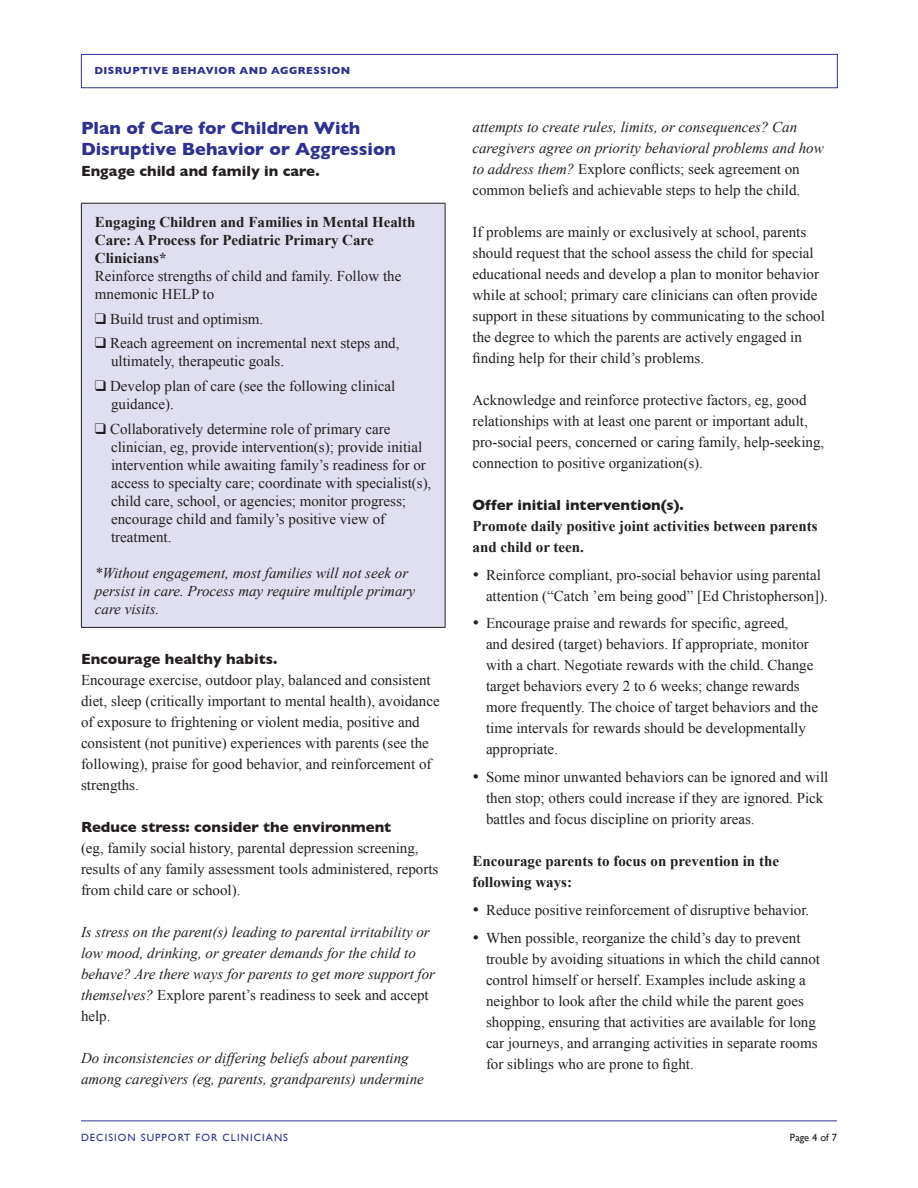
<style>
.page{position:relative;width:918px;height:1188px;background:#fff}
.page>*{position:absolute;margin:0;border:0;box-sizing:border-box;transform-origin:0 0}
.t1{font:700 18px/21px "Gill Sans";color:#2e3092}
.t2{font:15px/21px "Times New Roman";color:#231f20}
.t3{font:italic 15px/21px "Times New Roman";color:#231f20}
.t4{font:700 15px/18px "Times New Roman";color:#231f20}
.t5{font:700 15px "Gill Sans";color:#231f20}
.t6{font:700 10.5px "Gill Sans";letter-spacing:.04em;color:#2e3092}
.t7{font:10.5px "Gill Sans";letter-spacing:.1em;color:#2e3092}
.t8{font:10.5px "Gill Sans";color:#231f20}
.s1{font-style:normal}
</style>
<div class="page">
<div style="left:81px;top:54px;width:757px;height:34px;border:1px solid #2e3092"></div>
<hr style="left:81px;top:1121px;width:756px;height:1px;background:#2e3092">
<div style="left:81px;top:203px;width:364px;height:424px;background:#e0dfef"></div>
<hr style="left:81px;top:203px;width:365px;height:1px;background:#231f20">
<hr style="left:81px;top:204px;width:1px;height:423px;background:#231f20">
<hr style="left:445px;top:204px;width:1px;height:423px;background:#231f20">
<hr style="left:81px;top:627px;width:365px;height:1px;background:#231f20">
<p class="t6" style="left:94px;top:65px;width:257px">DISRUPTIVE BEHAVIOR AND AGGRESSION</p>
<p class="t1" style="left:81px;top:117px;width:317px">Plan of Care for Children With<br>Disruptive Behavior or Aggression</p>
<p class="t5" style="left:81px;top:162px;width:240px">Engage child and family in care.</p>
<p class="t4" style="left:95px;top:212px;width:322px">Engaging Children and Families in Mental Health<br>Care: A Process for Pediatric Primary Care<br>Clinicians*</p>
<p class="t2" style="left:95px;top:267px;width:308px;line-height:18px">Reinforce strengths of child and family. Follow the mnemonic HELP to</p>
<p class="t2" style="left:95px;top:308px;width:170px">❑ Build trust and optimism.</p>
<p class="t2" style="left:111px;top:334px;width:290px;line-height:18px;text-indent:-16px">❑ Reach agreement on incremental next steps and, ultimately, therapeutic goals.</p>
<p class="t2" style="left:111px;top:377px;width:286px;line-height:18px;text-indent:-16px">❑ Develop plan of care (see the following clinical guidance).</p>
<p class="t2" style="left:111px;top:420px;width:322px;line-height:18px;text-indent:-16px">❑ Collaboratively determine role of primary care clinician, eg, provide intervention(s); provide initial intervention while awaiting family’s readiness for or access to specialty care; coordinate with specialist(s), child care, school, or agencies; monitor progress; encourage child and family’s positive view of treatment.</p>
<p class="t3" style="left:95px;top:564px;width:322px;line-height:18px">*Without engagement, most families will not seek or persist in care. Process may require multiple primary care visits.</p>
<p class="t5" style="left:81px;top:650px;width:198px">Encourage healthy habits.</p>
<p class="t2" style="left:81px;top:669px;width:360px">Encourage exercise, outdoor play, balanced and consistent diet, sleep (critically important to mental health), avoidance of exposure to frightening or violent media, positive and consistent (not punitive) experiences with parents (see the following), praise for good behavior, and reinforcement of strengths.</p>
<p class="t5" style="left:81px;top:818px;width:312px">Reduce stress: consider the environment</p>
<p class="t2" style="left:81px;top:837px;width:359px">(eg, family social history, parental depression screening, results of any family assessment tools administered, reports from child care or school).</p>
<p class="t3" style="left:81px;top:921px;width:356px">Is stress on the parent(s) leading to parental irritability or low mood, drinking, or greater demands for the child to behave? Are there ways for parents to get more support for themselves? <span class="s1">Explore parent’s readiness to seek and accept help.</span></p>
<p class="t3" style="left:81px;top:1047px;width:344px">Do inconsistencies or differing beliefs about parenting among caregivers (eg, parents, grandparents) undermine</p>
<p class="t3" style="left:472px;top:116px;width:353px">attempts to create rules, limits, or consequences? Can caregivers agree on priority behavioral problems and how to address them? <span class="s1">Explore conflicts; seek agreement on common beliefs and achievable steps to help the child.</span></p>
<p class="t2" style="left:472px;top:221px;width:354px">If problems are mainly or exclusively at school, parents should request that the school assess the child for special educational needs and develop a plan to monitor behavior while at school; primary care clinicians can often provide support in these situations by communicating to the school the degree to which the parents are actively engaged in finding help for their child’s problems.</p>
<p class="t2" style="left:472px;top:389px;width:353px">Acknowledge and reinforce protective factors, eg, good relationships with at least one parent or important adult, pro-social peers, concerned or caring family, help-seeking, connection to positive organization(s).</p>
<p class="t5" style="left:472px;top:496px;width:213px">Offer initial intervention(s).</p>
<p class="t4" style="left:472px;top:515px;width:347px;line-height:21px">Promote daily positive joint activities between parents and child or teen.</p>
<p class="t2" style="left:486px;top:564px;width:344px;text-indent:-14px">• Reinforce compliant, pro-social behavior using parental attention (“Catch ’em being good” [Ed Christopherson]).</p>
<p class="t2" style="left:486px;top:613px;width:334px;text-indent:-14px">• Encourage praise and rewards for specific, agreed,<br>and desired (target) behaviors. If appropriate, monitor with a chart. Negotiate rewards with the child. Change target behaviors every 2 to 6 weeks; change rewards more frequently. The choice of target behaviors and the time intervals for rewards should be developmentally appropriate.</p>
<p class="t2" style="left:486px;top:766px;width:344px;text-indent:-14px">• Some minor unwanted behaviors can be ignored and will then stop; others could increase if they are ignored. Pick battles and focus discipline on priority areas.</p>
<p class="t4" style="left:472px;top:850px;width:308px;line-height:21px">Encourage parents to focus on prevention in the following ways:</p>
<p class="t2" style="left:472px;top:899px;width:338px">• Reduce positive reinforcement of disruptive behavior.</p>
<p class="t2" style="left:486px;top:927px;width:336px;text-indent:-14px">• When possible, reorganize the child’s day to prevent trouble by avoiding situations in which the child cannot control himself or herself. Examples include asking a neighbor to look after the child while the parent goes shopping, ensuring that activities are available for long car journeys, and arranging activities in separate rooms for siblings who are prone to fight.</p>
<p class="t7" style="left:81px;top:1132px;width:209px">DECISION SUPPORT FOR CLINICIANS</p>
<p class="t8" style="left:790px;top:1132px;width:49px">PAGE 4 OF 7</p>
</div>
